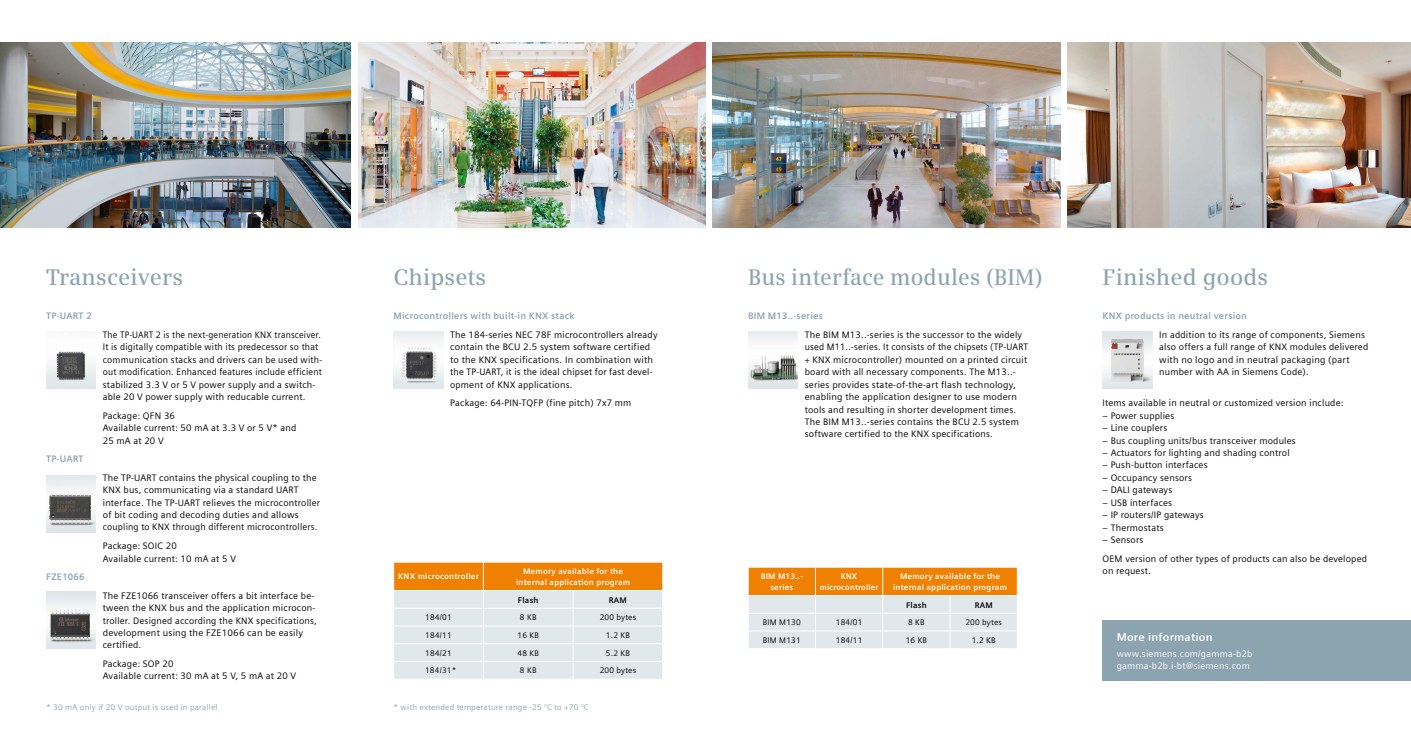
<style>
.page{position:relative;width:1411px;height:745px;background:#fff}
.page>*{position:absolute;margin:0;border:0;box-sizing:border-box;transform-origin:0 0}
.t1{font:600 22.5px "Siemens Serif";letter-spacing:.005em;color:#8ca3b0}
.t2{font:600 22.5px "Siemens Serif";letter-spacing:.005em;color:#8ca3b0;scale:.96 1}
.t3{font:700 11.25px "Siemens Sans";letter-spacing:.02em;color:#fff}
.t4{font:9.38px/12.4px "Siemens Sans";letter-spacing:.02em;color:#000}
.t5{font:9.38px/12.4px "Siemens Sans";letter-spacing:.02em;color:#000;scale:.94 1}
.t6{font:700 9.38px "Siemens Sans";letter-spacing:.02em;color:#8ca3b0}
.t7{font:9.38px/12.4px "Siemens Sans";letter-spacing:.02em;color:#fff}
.t8{font:700 8.12px/10.6px "Siemens Sans";letter-spacing:.025em;color:#fff;text-align:center}
.t9{font:8.12px "Siemens Sans";letter-spacing:.025em;color:#000}
.t10{font:8.12px "Siemens Sans";letter-spacing:.025em;color:#8ca3b0}
.t11{font:700 8.12px/10.6px "Siemens Sans";letter-spacing:.025em;color:#fff;text-align:center;scale:.96 1}
.t12{font:700 8.12px "Siemens Sans";letter-spacing:.025em;color:#000}
</style>
<div class="page">
<img style="left:0;top:43px;width:351px;height:184px">
<img style="left:358px;top:43px;width:347px;height:184px">
<img style="left:712px;top:43px;width:347px;height:184px">
<img style="left:1067px;top:43px;width:343px;height:184px">
<svg style="left:393px;top:562px;width:270px;height:116px;background:#e5d1b5"></svg>
<hr style="left:483px;top:590px;width:90px;height:1px;background:#fff">
<hr style="left:573px;top:590px;width:90px;height:1px;background:#fff">
<svg style="left:748px;top:567px;width:270px;height:81px;background:#e7c69e"></svg>
<hr style="left:882px;top:595px;width:68px;height:1px;background:#fff">
<hr style="left:950px;top:595px;width:67px;height:1px;background:#fff">
<div style="left:1102px;top:620px;width:308px;height:60px;background:#8ca3b0"></div>
<img style="left:748px;top:331px;width:49px;height:57px">
<img style="left:1102px;top:331px;width:50px;height:57px">
<img style="left:46px;top:351px;width:50px;height:37px">
<img style="left:393px;top:331px;width:50px;height:57px">
<img style="left:46px;top:475px;width:50px;height:56px">
<img style="left:46px;top:591px;width:50px;height:57px">
<h1 class="t1" style="left:46px;top:264px;width:139px">Transceivers</h1>
<h1 class="t1" style="left:393px;top:264px;width:94px">Chipsets</h1>
<h1 class="t2" style="left:748px;top:264px;width:309px">Bus interface modules (BIM)</h1>
<h1 class="t1" style="left:1102px;top:264px;width:167px">Finished goods</h1>
<p class="t6" style="left:46px;top:310px;width:47px">TP-UART 2</p>
<p class="t6" style="left:46px;top:453px;width:39px">TP-UART</p>
<p class="t6" style="left:46px;top:571px;width:40px">FZE1066</p>
<p class="t5" style="left:103px;top:328px;width:235px">The TP-UART 2 is the next-generation KNX transceiver.<br>It is digitally compatible with its predecessor so that communication stacks and drivers can be used with&shy;out modification. Enhanced features include efficient stabilized 3.3 V or 5 V power supply and a switch&shy;able 20 V power supply with reducable current.</p>
<p class="t4" style="left:103px;top:409px;width:195px">Package: QFN 36<br>Available current: 50 mA at 3.3 V or 5 V* and<br>25 mA at 20 V</p>
<p class="t4" style="left:103px;top:471px;width:219px">The TP-UART contains the physical coupling to the KNX bus, communicating via a standard UART interface. The TP-UART relieves the microcontroller of bit coding and decoding duties and allows coupling to KNX through different microcontrollers.</p>
<p class="t4" style="left:103px;top:539px;width:135px">Package: SOIC 20<br>Available current: 10 mA at 5 V</p>
<p class="t4" style="left:103px;top:589px;width:215px">The FZE1066 transceiver offers a bit interface be&shy;tween the KNX bus and the application microcon&shy;troller. Designed according the KNX specifications, development using the FZE1066 can be easily certified.</p>
<p class="t4" style="left:103px;top:657px;width:195px">Package: SOP 20<br>Available current: 30 mA at 5 V, 5 mA at 20 V</p>
<p class="t6" style="left:393px;top:310px;width:182px">Microcontrollers with built-in KNX stack</p>
<p class="t4" style="left:450px;top:328px;width:209px">The 184-series NEC 78F microcontrollers already contain the BCU 2.5 system software certified to the KNX specifications. In combination with the TP-UART, it is the ideal chipset for fast devel&shy;opment of KNX applications.</p>
<p class="t4" style="left:450px;top:396px;width:183px">Package: 64-PIN-TQFP (fine pitch) 7x7 mm</p>
<p class="t8" style="left:398px;top:571px;width:82px">KNX microcontroller</p>
<p class="t8" style="left:516px;top:565px;width:115px">Memory available for the internal application program</p>
<p class="t12" style="left:518px;top:594px;width:22px">Flash</p>
<p class="t12" style="left:609px;top:594px;width:19px">RAM</p>
<p class="t9" style="left:425px;top:612px;width:28px">184/01</p>
<p class="t9" style="left:520px;top:612px;width:18px">8 KB</p>
<p class="t9" style="left:599px;top:612px;width:38px">200 bytes</p>
<p class="t9" style="left:425px;top:630px;width:28px">184/11</p>
<p class="t9" style="left:517px;top:630px;width:23px">16 KB</p>
<p class="t9" style="left:606px;top:630px;width:25px">1.2 KB</p>
<p class="t9" style="left:425px;top:648px;width:28px">184/21</p>
<p class="t9" style="left:517px;top:648px;width:23px">48 KB</p>
<p class="t9" style="left:606px;top:648px;width:25px">5.2 KB</p>
<p class="t9" style="left:425px;top:665px;width:33px">184/31*</p>
<p class="t9" style="left:520px;top:665px;width:18px">8 KB</p>
<p class="t9" style="left:599px;top:665px;width:38px">200 bytes</p>
<p class="t10" style="left:46px;top:701px;width:173px">* 30 mA only if 20 V output is used in parallel</p>
<p class="t10" style="left:393px;top:701px;width:197px">* with extended temperature range -25 °C to +70 °C</p>
<p class="t6" style="left:748px;top:310px;width:76px">BIM M13..-series</p>
<p class="t4" style="left:804px;top:328px;width:225px">The BIM M13..-series is the successor to the widely used M11..-series. It consists of the chipsets (TP-UART + KNX microcontroller) mounted on a printed circuit board with all necessary components. The M13..- series provides state-of-the-art flash technology, enabling the application designer to use modern tools and resulting in shorter development times.<br>The BIM M13..-series contains the BCU 2.5 system software certified to the KNX specifications.</p>
<p class="t6" style="left:1102px;top:310px;width:146px">KNX products in neutral version</p>
<p class="t4" style="left:1159px;top:328px;width:210px">In addition to its range of components, Siemens also offers a full range of KNX modules delivered with no logo and in neutral packaging (part number with AA in Siemens Code).</p>
<p class="t4" style="left:1102px;top:396px;width:242px">Items available in neutral or customized version include:</p>
<p class="t4" style="left:1102px;top:409px;width:73px">– Power supplies</p>
<p class="t4" style="left:1102px;top:421px;width:66px">– Line couplers</p>
<p class="t4" style="left:1102px;top:434px;width:195px">– Bus coupling units/bus transceiver modules</p>
<p class="t4" style="left:1102px;top:446px;width:189px">– Actuators for lighting and shading control</p>
<p class="t4" style="left:1102px;top:458px;width:107px">– Push-button interfaces</p>
<p class="t4" style="left:1102px;top:471px;width:91px">– Occupancy sensors</p>
<p class="t4" style="left:1102px;top:483px;width:71px">– DALI gateways</p>
<p class="t4" style="left:1102px;top:496px;width:71px">– USB interfaces</p>
<p class="t4" style="left:1102px;top:508px;width:103px">– IP routers/IP gateways</p>
<p class="t4" style="left:1102px;top:521px;width:63px">– Thermostats</p>
<p class="t4" style="left:1102px;top:530px;width:266px;line-height:18.6px">– Sensors<br>OEM version of other types of products can also be developed</p>
<p class="t4" style="left:1102px;top:564px;width:50px">on request.</p>
<p class="t8" style="left:760px;top:570px;width:44px">BIM M13..- series</p>
<p class="t11" style="left:819px;top:570px;width:63px">KNX microcontroller</p>
<p class="t8" style="left:893px;top:570px;width:115px">Memory available for the internal application program</p>
<p class="t12" style="left:906px;top:599px;width:22px">Flash</p>
<p class="t12" style="left:974px;top:599px;width:19px">RAM</p>
<p class="t9" style="left:762px;top:617px;width:39px">BIM M130</p>
<p class="t9" style="left:835px;top:617px;width:28px">184/01</p>
<p class="t9" style="left:908px;top:617px;width:18px">8 KB</p>
<p class="t9" style="left:965px;top:617px;width:38px">200 bytes</p>
<p class="t9" style="left:762px;top:635px;width:39px">BIM M131</p>
<p class="t9" style="left:835px;top:635px;width:28px">184/11</p>
<p class="t9" style="left:905px;top:635px;width:23px">16 KB</p>
<p class="t9" style="left:971px;top:635px;width:25px">1.2 KB</p>
<p class="t3" style="left:1116px;top:630px;width:97px">More information</p>
<p class="t7" style="left:1116px;top:646px;width:137px">www.siemens.com/gamma-b2b gamma-b2b.i-bt@siemens.com</p>
</div>
